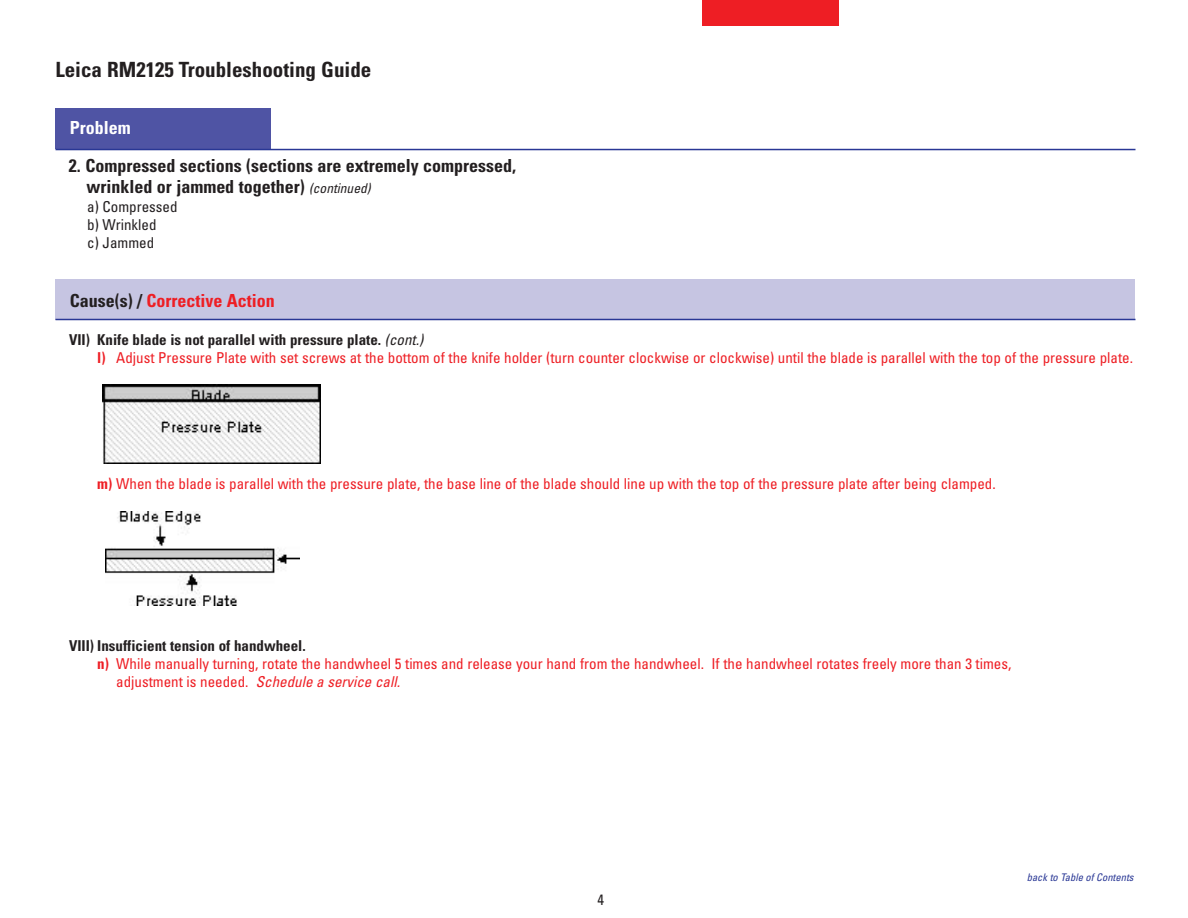
<style>
.page{position:relative;width:1188px;height:918px;background:#fff}
.page>*{position:absolute;margin:0;border:0;box-sizing:border-box;transform-origin:0 0}
.t1{font:700 condensed 21px "Univers";color:#231f20}
.t2{font:700 condensed 18px/21.6px "Univers";color:#231f20}
.t3{font:700 condensed 18px "Univers";color:#ee1e24}
.t4{font:700 condensed 18px "Univers";color:#fff}
.t5{font:condensed 15px/18px "Univers";color:#ee1e24}
.t6{font:italic condensed 15px "Univers";color:#ee1e24}
.t7{font:700 condensed 15px "Univers";color:#231f20}
.t8{font:condensed 15px/18px "Univers";color:#231f20}
.t9{font:italic condensed 10.5px "Univers";color:#293795}
.s1{font-weight:400;font-style:italic;font-size:13.5px}
.s2{color:#231f20}
.s3{font-weight:700;color:#231f20}
.s4{font-style:italic;color:#231f20}
.s5{font-weight:700}
.s6{font-style:normal}
</style>
<div class="page">
<div style="left:56px;top:108px;width:216px;height:40px;background:#4f54a4"></div>
<div style="left:56px;top:280px;width:1080px;height:40px;background:#c6c5e2"></div>
<hr style="left:56px;top:319px;width:1080px;height:1px;background:#293795">
<div style="left:702px;top:0;width:136px;height:26px;background:#ee1e24"></div>
<hr style="left:56px;top:149px;width:1080px;height:1px;background:#293795">
<img style="left:102px;top:384px;width:219px;height:80px">
<img style="left:106px;top:512px;width:193px;height:94px">
<h1 class="t1" style="left:56px;top:61px;width:317px">Leica RM2125 Troubleshooting Guide</h1>
<p class="t4" style="left:70px;top:121px;width:63px">Problem</p>
<p class="t2" style="left:87px;top:156px;width:431px;text-indent:-18px">2. Compressed sections (sections are extremely compressed, wrinkled or jammed together) <span class="s1">(continued)</span></p>
<p class="t8" style="left:87px;top:199px;width:92px">a) Compressed b) Wrinkled<br>c) Jammed</p>
<p class="t3" style="left:70px;top:294px;width:207px"><span class="s2">Cause(s) /</span> Corrective Action</p>
<p class="t5" style="left:97px;top:331px;width:1037px;text-indent:-28px"><span class="s3">VII) Knife blade is not parallel with pressure plate.</span> <span class="s4">(cont.)<br></span><span class="s5">l)</span> Adjust Pressure Plate with set screws at the bottom of the knife holder (turn counter clockwise or clockwise) until the blade is parallel with the top of the pressure plate.</p>
<p class="t5" style="left:97px;top:475px;width:900px"><span class="s5">m)</span> When the blade is parallel with the pressure plate, the base line of the blade should line up with the top of the pressure plate after being clamped.</p>
<p class="t7" style="left:69px;top:640px;width:238px">VIII) Insufficient tension of handwheel.</p>
<p class="t5" style="left:97px;top:655px;width:916px"><span class="s5">n)</span> While manually turning, rotate the handwheel 5 times and release your hand from the handwheel. If the handwheel rotates freely more than 3 times,</p>
<p class="t6" style="left:116px;top:676px;width:285px"><span class="s6">adjustment is needed.</span> Schedule a service call.</p>
<p class="t8" style="left:597px;top:892px;width:8px">4</p>
<p class="t9" style="left:1027px;top:873px;width:108px">back to Table of Contents</p>
</div>
